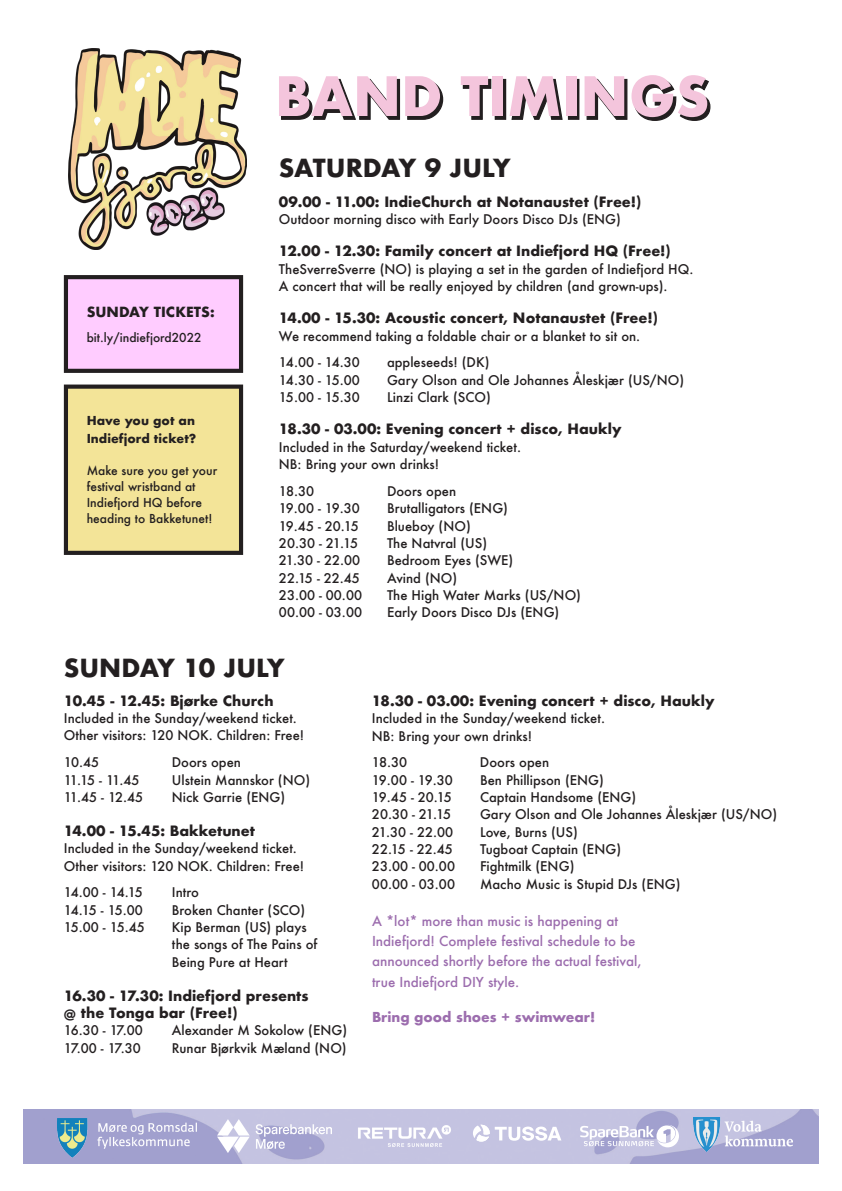
<style>
.page{position:relative;width:842px;height:1191px;background:#fff}
.page>*{position:absolute;margin:0;border:0;box-sizing:border-box;transform-origin:0 0}
.t1{font:700 24.3px "Futura";color:#231f20}
.t2{font:700 13.9px/17.3px "Futura";color:#231f20}
.t3{font:700 13.6px "Futura";color:#231f20}
.t4{font:500 13.4px/20px "Futura";color:#9c6dae}
.t5{font:700 13.4px "Futura";color:#9c6dae}
.t6{font:500 13px/17.3px "Futura";color:#231f20}
.t7{font:500 12px/16px "Futura";color:#231f20}
.t8{font:700 12px/17.6px "Futura";color:#231f20}
</style>
<div class="page">
<img style="left:23px;top:1109px;width:796px;height:54px">
<svg style="left:473px;top:1124px;width:88px;height:17px"></svg>
<svg style="left:580px;top:1124px;width:99px;height:23px"></svg>
<img style="left:693px;top:1117px;width:99px;height:34px">
<img style="left:217px;top:1119px;width:115px;height:33px">
<img style="left:58px;top:1118px;width:139px;height:39px">
<img style="left:348px;top:1120px;width:113px;height:29px">
<img style="left:68px;top:48px;width:179px;height:201px">
<div style="left:495px;top:79px;width:11px;height:40px;background:#231f20"></div>
<div style="left:495px;top:79px;width:11px;height:41px;border:1px solid #231f20"></div>
<svg style="left:570px;top:81px;width:7px;height:37px"></svg>
<div style="left:568px;top:79px;width:11px;height:41px;border:1px solid #231f20"></div>
<svg style="left:279px;top:76px;width:165px;height:44px"></svg>
<svg style="left:461px;top:76px;width:31px;height:44px"></svg>
<div style="left:493px;top:76px;width:10px;height:40px;background:#f4c5dc"></div>
<svg style="left:509px;top:76px;width:54px;height:44px"></svg>
<div style="left:566px;top:76px;width:10px;height:40px;background:#f4c5dc"></div>
<svg style="left:584px;top:75px;width:126px;height:46px"></svg>
<div style="left:64px;top:384px;width:179px;height:171px;background:#f3e498;border:4px solid #231f20"></div>
<div style="left:64px;top:275px;width:179px;height:98px;background:#fcf;border:4px solid #231f20"></div>
<p class="t3" style="left:87px;top:302px;width:129px">SUNDAY TICKETS:</p>
<p class="t7" style="left:87px;top:329px;width:116px">bit.ly/indiefjord2022</p>
<p class="t8" style="left:87px;top:412px;width:111px">Have you got an<br>Indiefjord ticket?</p>
<p class="t7" style="left:87px;top:462px;width:132px">Make sure you get your festival wristband at<br>Indiefjord HQ before heading to Bakketunet!</p>
<p class="t1" style="left:279px;top:150px;width:233px">SATURDAY 9 JULY</p>
<p class="t2" style="left:279px;top:193px;width:364px">09.00 - 11.00: IndieChurch at Notanaustet (Free!)</p>
<p class="t6" style="left:279px;top:210px;width:343px">Outdoor morning disco with Early Doors Disco DJs (ENG)</p>
<p class="t2" style="left:279px;top:242px;width:393px">12.00 - 12.30: Family concert at Indiefjord HQ (Free!)</p>
<p class="t6" style="left:279px;top:260px;width:416px">TheSverreSverre (NO) is playing a set in the garden of Indiefjord HQ.<br>A concert that will be really enjoyed by children (and grown-ups).</p>
<p class="t2" style="left:279px;top:309px;width:381px">14.00 - 15.30: Acoustic concert, Notanaustet (Free!)</p>
<p class="t6" style="left:279px;top:327px;width:363px">We recommend taking a foldable chair or a blanket to sit on.</p>
<p class="t6" style="left:279px;top:354px;width:82px">14.00 - 14.30</p>
<p class="t6" style="left:387px;top:354px;width:104px">appleseeds! (DK)</p>
<p class="t6" style="left:279px;top:371px;width:82px">14.30 - 15.00</p>
<p class="t6" style="left:387px;top:371px;width:299px">Gary Olson and Ole Johannes Åleskjær (US/NO)</p>
<p class="t6" style="left:279px;top:388px;width:82px">15.00 - 15.30</p>
<p class="t6" style="left:387px;top:388px;width:105px">Linzi Clark (SCO)</p>
<p class="t2" style="left:279px;top:420px;width:344px">18.30 - 03.00: Evening concert + disco, Haukly</p>
<p class="t6" style="left:279px;top:438px;width:244px">Included in the Saturday/weekend ticket.</p>
<p class="t6" style="left:279px;top:455px;width:162px">NB: Bring your own drinks!</p>
<p class="t6" style="left:279px;top:482px;width:37px">18.30</p>
<p class="t6" style="left:387px;top:482px;width:71px">Doors open</p>
<p class="t6" style="left:279px;top:499px;width:82px">19.00 - 19.30</p>
<p class="t6" style="left:387px;top:499px;width:123px">Brutalligators (ENG)</p>
<p class="t6" style="left:279px;top:517px;width:81px">19.45 - 20.15</p>
<p class="t6" style="left:387px;top:517px;width:85px">Blueboy (NO)</p>
<p class="t6" style="left:279px;top:534px;width:81px">20.30 - 21.15</p>
<p class="t6" style="left:387px;top:534px;width:102px">The Natvral (US)</p>
<p class="t6" style="left:279px;top:551px;width:83px">21.30 - 22.00</p>
<p class="t6" style="left:387px;top:551px;width:128px">Bedroom Eyes (SWE)</p>
<p class="t6" style="left:279px;top:569px;width:82px">22.15 - 22.45</p>
<p class="t6" style="left:387px;top:569px;width:72px">Avind (NO)</p>
<p class="t6" style="left:279px;top:586px;width:85px">23.00 - 00.00</p>
<p class="t6" style="left:387px;top:586px;width:196px">The High Water Marks (US/NO)</p>
<p class="t6" style="left:279px;top:603px;width:85px">00.00 - 03.00</p>
<p class="t6" style="left:387px;top:603px;width:174px">Early Doors Disco DJs (ENG)</p>
<p class="t1" style="left:64px;top:650px;width:222px">SUNDAY 10 JULY</p>
<p class="t2" style="left:64px;top:692px;width:211px">10.45 - 12.45: Bjørke Church</p>
<p class="t6" style="left:64px;top:709px;width:235px">Included in the Sunday/weekend ticket.</p>
<p class="t6" style="left:64px;top:726px;width:242px">Other visitors: 120 NOK. Children: Free!</p>
<p class="t6" style="left:64px;top:753px;width:37px">10.45</p>
<p class="t6" style="left:172px;top:753px;width:71px">Doors open</p>
<p class="t6" style="left:64px;top:771px;width:77px">11.15 - 11.45</p>
<p class="t6" style="left:172px;top:771px;width:140px">Ulstein Mannskor (NO)</p>
<p class="t6" style="left:64px;top:788px;width:81px">11.45 - 12.45</p>
<p class="t6" style="left:172px;top:788px;width:115px">Nick Garrie (ENG)</p>
<p class="t2" style="left:64px;top:822px;width:193px">14.00 - 15.45: Bakketunet</p>
<p class="t6" style="left:64px;top:839px;width:235px">Included in the Sunday/weekend ticket.</p>
<p class="t6" style="left:64px;top:857px;width:242px">Other visitors: 120 NOK. Children: Free!</p>
<p class="t6" style="left:64px;top:883px;width:80px">14.00 - 14.15</p>
<p class="t6" style="left:172px;top:883px;width:29px">Intro</p>
<p class="t6" style="left:64px;top:901px;width:80px">14.15 - 15.00</p>
<p class="t6" style="left:172px;top:901px;width:135px">Broken Chanter (SCO)</p>
<p class="t6" style="left:64px;top:918px;width:82px">15.00 - 15.45</p>
<p class="t6" style="left:172px;top:918px;width:147px">Kip Berman (US) plays the songs of The Pains of<br>Being Pure at Heart</p>
<p class="t2" style="left:64px;top:986px;width:246px">16.30 - 17.30: Indiefjord presents @ the Tonga bar (Free!)</p>
<p class="t6" style="left:64px;top:1021px;width:80px">16.30 - 17.00</p>
<p class="t6" style="left:172px;top:1021px;width:177px">Alexander M Sokolow (ENG)</p>
<p class="t6" style="left:64px;top:1039px;width:78px">17.00 - 17.30</p>
<p class="t6" style="left:172px;top:1039px;width:176px">Runar Bjørkvik Mæland (NO)</p>
<p class="t2" style="left:372px;top:692px;width:344px">18.30 - 03.00: Evening concert + disco, Haukly</p>
<p class="t6" style="left:372px;top:709px;width:235px">Included in the Sunday/weekend ticket.</p>
<p class="t6" style="left:372px;top:722px;width:162px;line-height:26.9px">NB: Bring your own drinks!<br>18.30</p>
<p class="t6" style="left:480px;top:754px;width:71px">Doors open</p>
<p class="t6" style="left:372px;top:771px;width:82px">19.00 - 19.30</p>
<p class="t6" style="left:480px;top:771px;width:125px">Ben Phillipson (ENG)</p>
<p class="t6" style="left:372px;top:788px;width:81px">19.45 - 20.15</p>
<p class="t6" style="left:480px;top:788px;width:158px">Captain Handsome (ENG)</p>
<p class="t6" style="left:372px;top:805px;width:81px">20.30 - 21.15</p>
<p class="t6" style="left:480px;top:805px;width:299px">Gary Olson and Ole Johannes Åleskjær (US/NO)</p>
<p class="t6" style="left:372px;top:823px;width:83px">21.30 - 22.00</p>
<p class="t6" style="left:480px;top:823px;width:99px">Love, Burns (US)</p>
<p class="t6" style="left:372px;top:840px;width:82px">22.15 - 22.45</p>
<p class="t6" style="left:480px;top:840px;width:143px">Tugboat Captain (ENG)</p>
<p class="t6" style="left:372px;top:857px;width:85px">23.00 - 00.00</p>
<p class="t6" style="left:480px;top:857px;width:96px">Fightmilk (ENG)</p>
<p class="t6" style="left:372px;top:875px;width:85px">00.00 - 03.00</p>
<p class="t6" style="left:480px;top:875px;width:202px">Macho Music is Stupid DJs (ENG)</p>
<p class="t4" style="left:372px;top:911px;width:271px">A *lot* more than music is happening at Indiefjord! Complete festival schedule to be announced shortly before the actual festival, true Indiefjord DIY style.</p>
<p class="t5" style="left:372px;top:1007px;width:225px">Bring good shoes + swimwear!</p>
</div>
